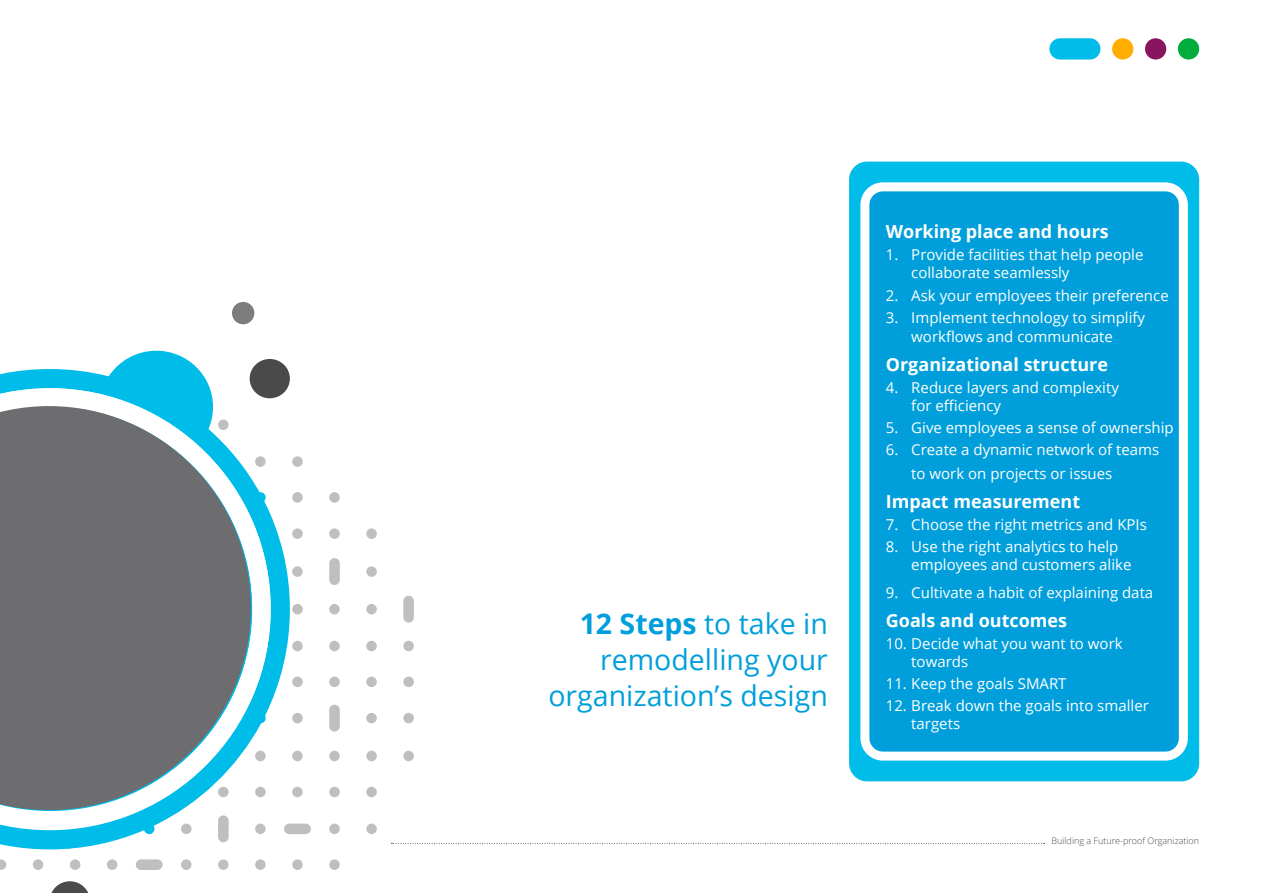
<style>
.page{position:relative;width:1263px;height:893px;background:#fff}
.page>*{position:absolute;margin:0;border:0;box-sizing:border-box;transform-origin:0 0}
.t1{font:28.5px/36px "Open Sans";color:#009fdb;text-align:right}
.t2{font:700 18px "Open Sans";color:#fff}
.t3{font:15px/18px "Open Sans";color:#fff}
.t4{font:300 9px "Open Sans";color:#4a4a4a}
.s1{font-weight:700}
</style>
<div class="page">
<svg style="left:391px;top:843px;width:653px;height:1px"></svg>
<div style="left:366px;top:751px;width:11px;height:10px;background:#bfbfbf;border-radius:5px"></div>
<div style="left:329px;top:751px;width:11px;height:10px;background:#bfbfbf;border-radius:5px"></div>
<div style="left:292px;top:751px;width:11px;height:10px;background:#bfbfbf;border-radius:5px"></div>
<svg style="left:403px;top:713px;width:11px;height:10px"></svg>
<div style="left:403px;top:751px;width:11px;height:10px;background:#bfbfbf;border-radius:5px"></div>
<div style="left:366px;top:713px;width:11px;height:10px;background:#bfbfbf;border-radius:5px"></div>
<svg style="left:292px;top:713px;width:11px;height:10px"></svg>
<svg style="left:403px;top:677px;width:11px;height:10px"></svg>
<div style="left:366px;top:677px;width:11px;height:10px;background:#bfbfbf;border-radius:5px"></div>
<div style="left:329px;top:677px;width:11px;height:10px;background:#bfbfbf;border-radius:5px"></div>
<svg style="left:292px;top:677px;width:11px;height:10px"></svg>
<div style="left:403px;top:641px;width:11px;height:10px;background:#bfbfbf;border-radius:5px"></div>
<div style="left:366px;top:641px;width:11px;height:10px;background:#bfbfbf;border-radius:5px"></div>
<div style="left:329px;top:641px;width:11px;height:10px;background:#bfbfbf;border-radius:5px"></div>
<div style="left:292px;top:641px;width:11px;height:10px;background:#bfbfbf;border-radius:5px"></div>
<div style="left:366px;top:604px;width:11px;height:10px;background:#bfbfbf;border-radius:5px"></div>
<div style="left:329px;top:604px;width:11px;height:10px;background:#bfbfbf;border-radius:5px"></div>
<svg style="left:292px;top:604px;width:11px;height:10px"></svg>
<div style="left:329px;top:859px;width:11px;height:11px;background:#bfbfbf;border-radius:5px"></div>
<div style="left:292px;top:859px;width:11px;height:11px;background:#bfbfbf;border-radius:5px"></div>
<div style="left:255px;top:859px;width:11px;height:11px;background:#bfbfbf;border-radius:5px"></div>
<div style="left:218px;top:859px;width:11px;height:11px;background:#bfbfbf;border-radius:5px"></div>
<div style="left:181px;top:859px;width:11px;height:11px;background:#bfbfbf;border-radius:5px"></div>
<div style="left:107px;top:859px;width:10px;height:11px;background:#bfbfbf;border-radius:5px"></div>
<div style="left:70px;top:859px;width:10px;height:11px;background:#bfbfbf;border-radius:5px"></div>
<div style="left:33px;top:859px;width:10px;height:11px;background:#bfbfbf;border-radius:5px"></div>
<svg style="left:0;top:859px;width:6px;height:11px"></svg>
<svg style="left:366px;top:824px;width:11px;height:10px"></svg>
<svg style="left:329px;top:824px;width:11px;height:10px"></svg>
<svg style="left:366px;top:787px;width:11px;height:10px"></svg>
<svg style="left:329px;top:787px;width:11px;height:10px"></svg>
<div style="left:292px;top:787px;width:11px;height:10px;background:#bfbfbf;border-radius:5px"></div>
<div style="left:366px;top:566px;width:11px;height:11px;background:#bfbfbf;border-radius:5px"></div>
<div style="left:292px;top:566px;width:11px;height:11px;background:#bfbfbf;border-radius:5px"></div>
<div style="left:366px;top:528px;width:11px;height:11px;background:#bfbfbf;border-radius:5px"></div>
<div style="left:329px;top:528px;width:11px;height:11px;background:#bfbfbf;border-radius:5px"></div>
<div style="left:292px;top:528px;width:11px;height:11px;background:#bfbfbf;border-radius:5px"></div>
<div style="left:329px;top:492px;width:11px;height:11px;background:#bfbfbf;border-radius:5px"></div>
<div style="left:292px;top:492px;width:11px;height:11px;background:#bfbfbf;border-radius:5px"></div>
<svg style="left:292px;top:456px;width:11px;height:11px"></svg>
<svg style="left:290px;top:824px;width:21px;height:10px"></svg>
<div style="left:136px;top:859px;width:27px;height:11px;background:#bfbfbf;border-radius:5px"></div>
<div style="left:403px;top:596px;width:11px;height:27px;background:#bfbfbf;border-radius:5px"></div>
<svg style="left:329px;top:705px;width:11px;height:26px"></svg>
<svg style="left:329px;top:558px;width:11px;height:27px"></svg>
<div style="left:232px;top:302px;width:22px;height:22px;background:#7d7d7d;border-radius:50%"></div>
<svg style="left:0;top:351px;width:290px;height:498px"></svg>
<div style="left:250px;top:359px;width:40px;height:39px;background:#4a4a4a;border-radius:50%"></div>
<svg style="left:51px;top:881px;width:37px;height:12px"></svg>
<svg style="left:0;top:388px;width:271px;height:442px"></svg>
<div style="left:849px;top:162px;width:350px;height:619px;background:#00bce8;border-radius:18px"></div>
<div style="left:865px;top:187px;width:318px;height:569px;background:#009fdb;border-radius:18px"></div>
<div style="left:860px;top:182px;width:328px;height:579px;border:9px solid #fff;border-radius:18px"></div>
<svg style="left:0;top:406px;width:251px;height:404px;fill:#6d6c6e"></svg>
<div style="left:1112px;top:38px;width:21px;height:22px;background:#ffae00;border-radius:50%"></div>
<div style="left:1145px;top:38px;width:21px;height:22px;background:#891561;border-radius:50%"></div>
<div style="left:1178px;top:38px;width:21px;height:22px;background:#00ac3b;border-radius:50%"></div>
<div style="left:1049px;top:38px;width:51px;height:22px;background:#00bce8;border-radius:11px"></div>
<p class="t1" style="left:548px;top:605px;width:281px"><span class="s1">12 Steps</span> to take in remodelling your organization’s design</p>
<p class="t2" style="left:886px;top:219px;width:225px">Working place and hours</p>
<p class="t3" style="left:911px;top:245px;width:234px;text-indent:-26px">1. Provide facilities that help people collaborate seamlessly</p>
<p class="t3" style="left:886px;top:286px;width:284px">2. Ask your employees their preference</p>
<p class="t3" style="left:886px;top:307px;width:261px;line-height:19.5px;text-align:center">3. Implement technology to simplify workflows and communicate</p>
<p class="t2" style="left:886px;top:351px;width:224px">Organizational structure</p>
<p class="t3" style="left:911px;top:378px;width:209px;text-indent:-26px">4. Reduce layers and complexity for efficiency</p>
<p class="t3" style="left:886px;top:418px;width:289px">5. Give employees a sense of ownership</p>
<p class="t3" style="left:911px;top:437px;width:250px;line-height:24px;text-indent:-26px">6. Create a dynamic network of teams to work on projects or issues</p>
<p class="t2" style="left:886px;top:488px;width:196px">Impact measurement</p>
<p class="t3" style="left:886px;top:515px;width:263px">7. Choose the right metrics and KPIs</p>
<p class="t3" style="left:911px;top:537px;width:222px;text-indent:-26px">8. Use the right analytics to help employees and customers alike</p>
<p class="t3" style="left:886px;top:583px;width:269px">9. Cultivate a habit of explaining data</p>
<p class="t2" style="left:886px;top:607px;width:183px">Goals and outcomes</p>
<p class="t3" style="left:911px;top:634px;width:213px;text-indent:-26px">10. Decide what you want to work towards</p>
<p class="t3" style="left:886px;top:674px;width:182px">11. Keep the goals SMART</p>
<p class="t3" style="left:911px;top:696px;width:239px;text-indent:-26px">12. Break down the goals into smaller targets</p>
<p class="t4" style="left:1052px;top:834px;width:149px">Building a Future-proof Organization</p>
</div>
